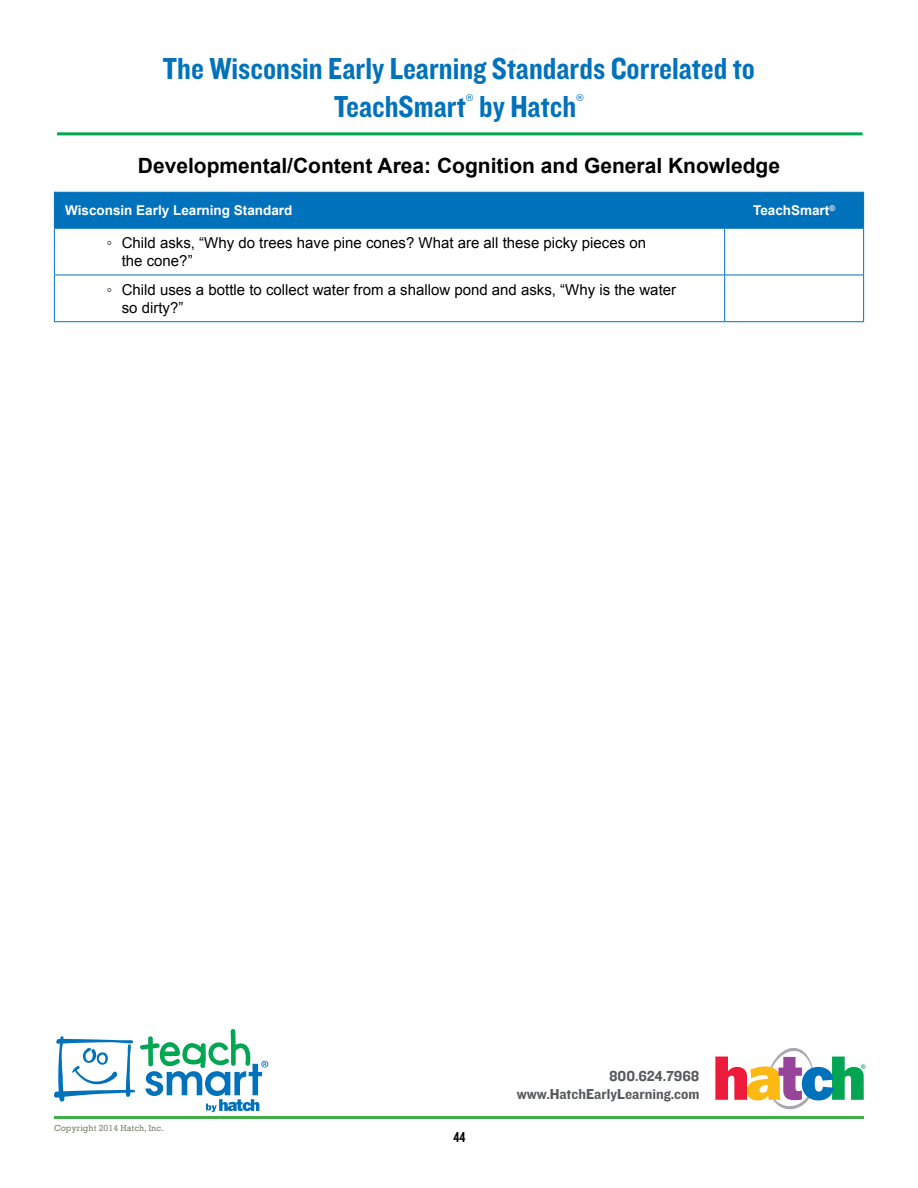
<style>
.page{position:relative;width:918px;height:1188px;background:#fff}
.page>*{position:absolute;margin:0;border:0;box-sizing:border-box;transform-origin:0 0}
.t1{font:31.5px/37.8px "Knockout 50 Welterweight";color:#0072bc;text-align:center}
.t2{font:700 21px "Arial";color:#000}
.t3{font:15px/18px "Arial";color:#000}
.t4{font:15px/18px "Knockout 51 Middleweight";color:#58595b;text-align:right}
.t5{font:15px "Knockout 49 Liteweight";color:#000}
.t6{font:700 13.5px "Arial";color:#fff}
.t7{font:9px "Rockwell";color:#828c78}
</style>
<div class="page">
<hr style="left:57px;top:132px;width:806px;height:3px;background:#00a651">
<svg style="left:715px;top:1047px;width:151px;height:63px"></svg>
<svg style="left:54px;top:1029px;width:214px;height:83px"></svg>
<hr style="left:54px;top:1116px;width:810px;height:3px;background:#41ad49">
<div style="left:55px;top:193px;width:808px;height:35px;background:#0072bc"></div>
<hr style="left:54px;top:229px;width:1px;height:46px;background:#0072bc">
<hr style="left:724px;top:229px;width:1px;height:46px;background:#0072bc">
<hr style="left:863px;top:229px;width:1px;height:46px;background:#0072bc">
<hr style="left:54px;top:275px;width:671px;height:1px;background:#0072bc">
<hr style="left:54px;top:275px;width:1px;height:46px;background:#0072bc">
<hr style="left:725px;top:275px;width:139px;height:1px;background:#0072bc">
<hr style="left:724px;top:275px;width:1px;height:46px;background:#0072bc">
<hr style="left:863px;top:275px;width:1px;height:46px;background:#0072bc">
<hr style="left:54px;top:321px;width:671px;height:1px;background:#0072bc">
<hr style="left:725px;top:321px;width:139px;height:1px;background:#0072bc">
<hr style="left:54px;top:192px;width:671px;height:1px;background:#0072bc">
<hr style="left:54px;top:193px;width:1px;height:35px;background:#0072bc">
<hr style="left:54px;top:228px;width:671px;height:1px;background:#0072bc">
<hr style="left:725px;top:192px;width:139px;height:1px;background:#0072bc">
<hr style="left:724px;top:193px;width:1px;height:35px;background:#0072bc">
<hr style="left:863px;top:193px;width:1px;height:35px;background:#0072bc">
<hr style="left:725px;top:228px;width:139px;height:1px;background:#0072bc">
<h1 class="t1" style="left:163px;top:49px;width:594px">The Wisconsin Early Learning Standards Correlated to<br>TeachSmart<sup>®</sup> by Hatch<sup>®</sup></h1>
<h2 class="t2" style="left:138px;top:152px;width:644px">Developmental/Content Area: Cognition and General Knowledge</h2>
<p class="t6" style="left:65px;top:202px;width:229px">Wisconsin Early Learning Standard</p>
<p class="t6" style="left:753px;top:202px;width:84px">TeachSmart<sup>®</sup></p>
<p class="t3" style="left:122px;top:234px;width:526px;text-indent:-15px">◦ Child asks, “Why do trees have pine cones? What are all these picky pieces on the cone?”</p>
<p class="t3" style="left:122px;top:281px;width:556px;text-indent:-15px">◦ Child uses a bottle to collect water from a shallow pond and asks, “Why is the water so dirty?”</p>
<p class="t7" style="left:54px;top:1123px;width:111px">Copyright 2014 Hatch, Inc.</p>
<p class="t5" style="left:454px;top:1128px;width:13px">44</p>
<p class="t4" style="left:517px;top:1066px;width:184px">800.624.7968 www.HatchEarlyLearning.com</p>
</div>
